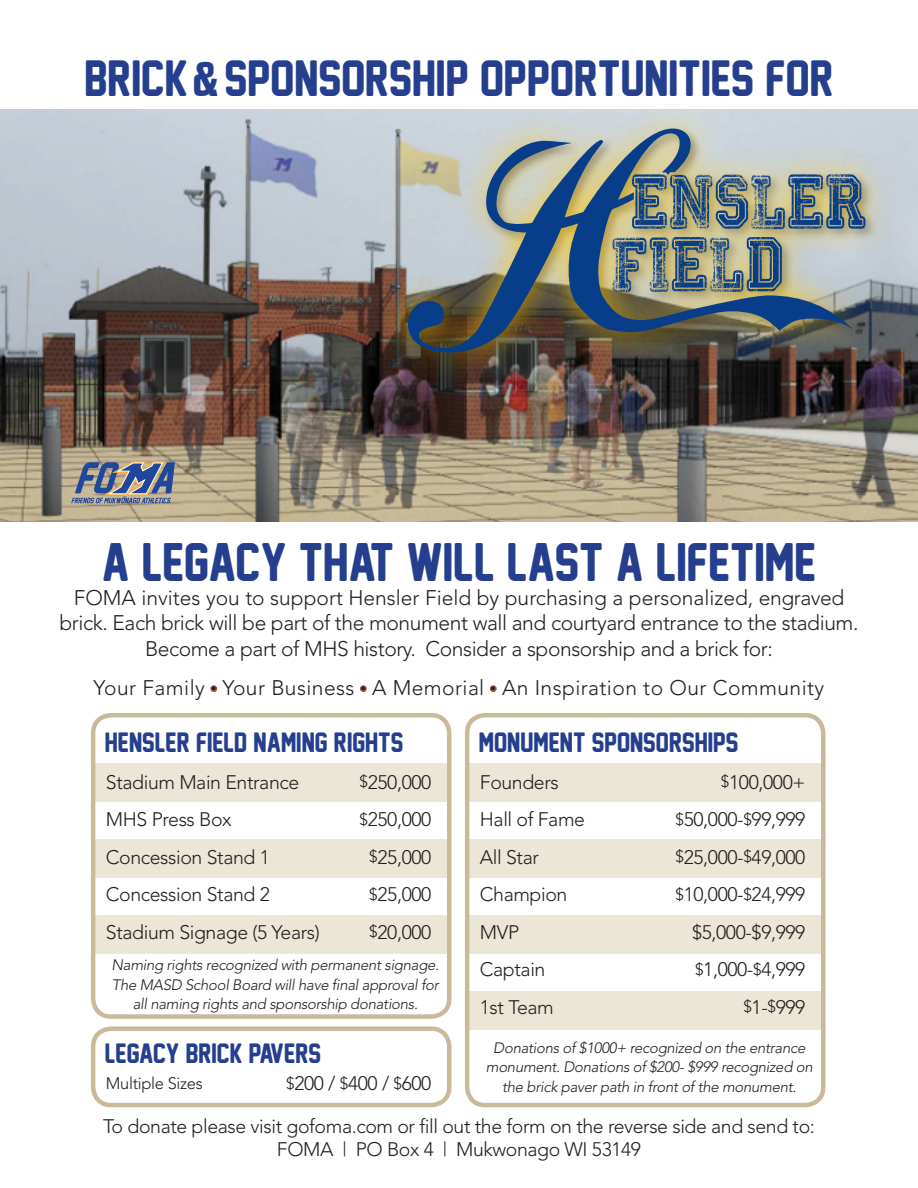
<style>
.page{position:relative;width:918px;height:1188px;background:#fff}
.page>*{position:absolute;margin:0;border:0;box-sizing:border-box;transform-origin:0 0}
.t1{font:49.5px "New Athletic M54";color:#253f8e}
.t2{font:46.5px "New Athletic M54";color:#253f8e}
.t3{font:25.5px "New Athletic M54";color:#253f8e}
.t4{font:300 21px/25.2px "Avenir";letter-spacing:-.02em;color:#231f20;text-align:center}
.t5{font:300 21px "Avenir";letter-spacing:.02em;color:#231f20}
.t6{font:300 19.5px/23.4px "Avenir";letter-spacing:-.02em;color:#231f20;text-align:center}
.t7{font:300 16.5px "Avenir";letter-spacing:-.02em;color:#231f20}
.t8{font:italic 300 15px/19.5px "Avenir";letter-spacing:-.02em;color:#231f20;text-align:center}
.s1{font-family:"American Captain"}
.s2{font-size:10.5px}
.s3{font-size:16.5px}
</style>
<div class="page">
<div style="left:93px;top:763px;width:357px;height:38px;background:#ece6d7"></div>
<div style="left:467px;top:763px;width:357px;height:38px;background:#ece6d7"></div>
<div style="left:93px;top:839px;width:357px;height:38px;background:#ece6d7"></div>
<div style="left:467px;top:839px;width:357px;height:38px;background:#ece6d7"></div>
<div style="left:93px;top:915px;width:357px;height:38px;background:#ece6d7"></div>
<div style="left:467px;top:915px;width:357px;height:38px;background:#ece6d7"></div>
<div style="left:467px;top:992px;width:357px;height:38px;background:#ece6d7"></div>
<img style="left:0;top:110px;width:918px;height:412px">
<div style="left:210px;top:685px;width:7px;height:7px;border:3px solid #9f5238;border-radius:50%"></div>
<div style="left:360px;top:685px;width:7px;height:7px;border:3px solid #9f5238;border-radius:50%"></div>
<div style="left:490px;top:685px;width:7px;height:7px;border:3px solid #9f5238;border-radius:50%"></div>
<div style="left:376px;top:96px;width:529px;height:296px;background:#fec80b;opacity:.86"></div>
<img style="left:408px;top:129px;width:446px;height:223px">
<svg style="left:632px;top:174px;width:233px;height:55px;background:#718283"></svg>
<svg style="left:613px;top:237px;width:169px;height:55px;background:#778684"></svg>
<div style="left:91px;top:713px;width:360px;height:306px;border:4px solid #c9ba99;border-radius:18px"></div>
<div style="left:91px;top:1026px;width:360px;height:81px;border:4px solid #c9ba99;border-radius:18px"></div>
<div style="left:465px;top:713px;width:361px;height:394px;border:4px solid #c9ba99;border-radius:18px"></div>
<svg style="left:71px;top:460px;width:104px;height:43px;background:#7c8496"></svg>
<h2 class="t2" style="left:84px;top:53px;width:751px">BRICK <span class="s1">&amp;</span> SPONSORSHIP OPPORTUNITIES FOR</h2>
<h1 class="t1" style="left:102px;top:535px;width:716px">A LEGACY THAT WILL LAST A LIFETIME</h1>
<p class="t4" style="left:59px;top:585px;width:801px">FOMA invites you to support Hensler Field by purchasing a personalized, engraved brick. Each brick will be part of the monument wall and courtyard entrance to the stadium.<br>Become a part of MHS history. Consider a sponsorship and a brick for:</p>
<p class="t5" style="left:94px;top:676px;width:732px">Your Family <span class="s2">•</span> Your Business <span class="s2">•</span> A Memorial <span class="s2">•</span> An Inspiration to Our Community</p>
<h3 class="t3" style="left:105px;top:728px;width:298px">HENSLER FIELD NAMING RIGHTS</h3>
<h3 class="t3" style="left:479px;top:728px;width:259px">MONUMENT SPONSORSHIPS</h3>
<p class="t6" style="left:480px;top:770px;width:80px">Founders</p>
<p class="t6" style="left:721px;top:770px;width:86px"><span class="s3">$</span>100,000+</p>
<p class="t6" style="left:480px;top:808px;width:107px">Hall of Fame</p>
<p class="t6" style="left:676px;top:808px;width:131px"><span class="s3">$</span>50,000-<span class="s3">$</span>99,999</p>
<p class="t6" style="left:480px;top:845px;width:61px">All Star</p>
<p class="t6" style="left:676px;top:845px;width:131px"><span class="s3">$</span>25,000-<span class="s3">$</span>49,000</p>
<p class="t6" style="left:480px;top:883px;width:89px">Champion</p>
<p class="t6" style="left:676px;top:883px;width:131px"><span class="s3">$</span>10,000-<span class="s3">$</span>24,999</p>
<p class="t6" style="left:480px;top:920px;width:41px">MVP</p>
<p class="t6" style="left:692px;top:920px;width:115px">$5,000-$9,999</p>
<p class="t6" style="left:480px;top:958px;width:67px">Captain</p>
<p class="t6" style="left:695px;top:958px;width:112px"><span class="s3">$</span>1,000-<span class="s3">$</span>4,999</p>
<p class="t6" style="left:480px;top:995px;width:75px">1st Team</p>
<p class="t6" style="left:743px;top:995px;width:63px"><span class="s3">$</span>1-<span class="s3">$</span>999</p>
<p class="t8" style="left:486px;top:1038px;width:328px">Donations of $1000+ recognized on the entrance monument. Donations of $200- $999 recognized on the brick paver path in front of the monument.</p>
<p class="t6" style="left:103px;top:1115px;width:713px">To donate please visit gofoma.com or fill out the form on the reverse side and send to:<br>FOMA | PO Box 4 | Mukwonago WI 53149</p>
<p class="t6" style="left:106px;top:770px;width:195px">Stadium Main Entrance</p>
<p class="t6" style="left:360px;top:770px;width:73px"><span class="s3">$</span>250,000</p>
<p class="t6" style="left:106px;top:808px;width:127px">MHS Press Box</p>
<p class="t6" style="left:360px;top:808px;width:73px"><span class="s3">$</span>250,000</p>
<p class="t6" style="left:106px;top:845px;width:165px">Concession Stand 1</p>
<p class="t6" style="left:369px;top:845px;width:64px"><span class="s3">$</span>25,000</p>
<p class="t6" style="left:106px;top:883px;width:165px">Concession Stand 2</p>
<p class="t6" style="left:369px;top:883px;width:64px"><span class="s3">$</span>25,000</p>
<p class="t6" style="left:106px;top:920px;width:215px">Stadium Signage (5 Years)</p>
<p class="t6" style="left:369px;top:920px;width:64px"><span class="s3">$</span>20,000</p>
<p class="t8" style="left:111px;top:955px;width:329px">Naming rights recognized with permanent signage.<br>The MASD School Board will have final approval for all naming rights and sponsorship donations.</p>
<h3 class="t3" style="left:105px;top:1039px;width:216px">LEGACY BRICK PAVERS</h3>
<p class="t7" style="left:106px;top:1073px;width:98px">Multiple Sizes</p>
<p class="t6" style="left:286px;top:1072px;width:147px"><span class="s3">$</span>200 / <span class="s3">$</span>400 / <span class="s3">$</span>600</p>
</div>
